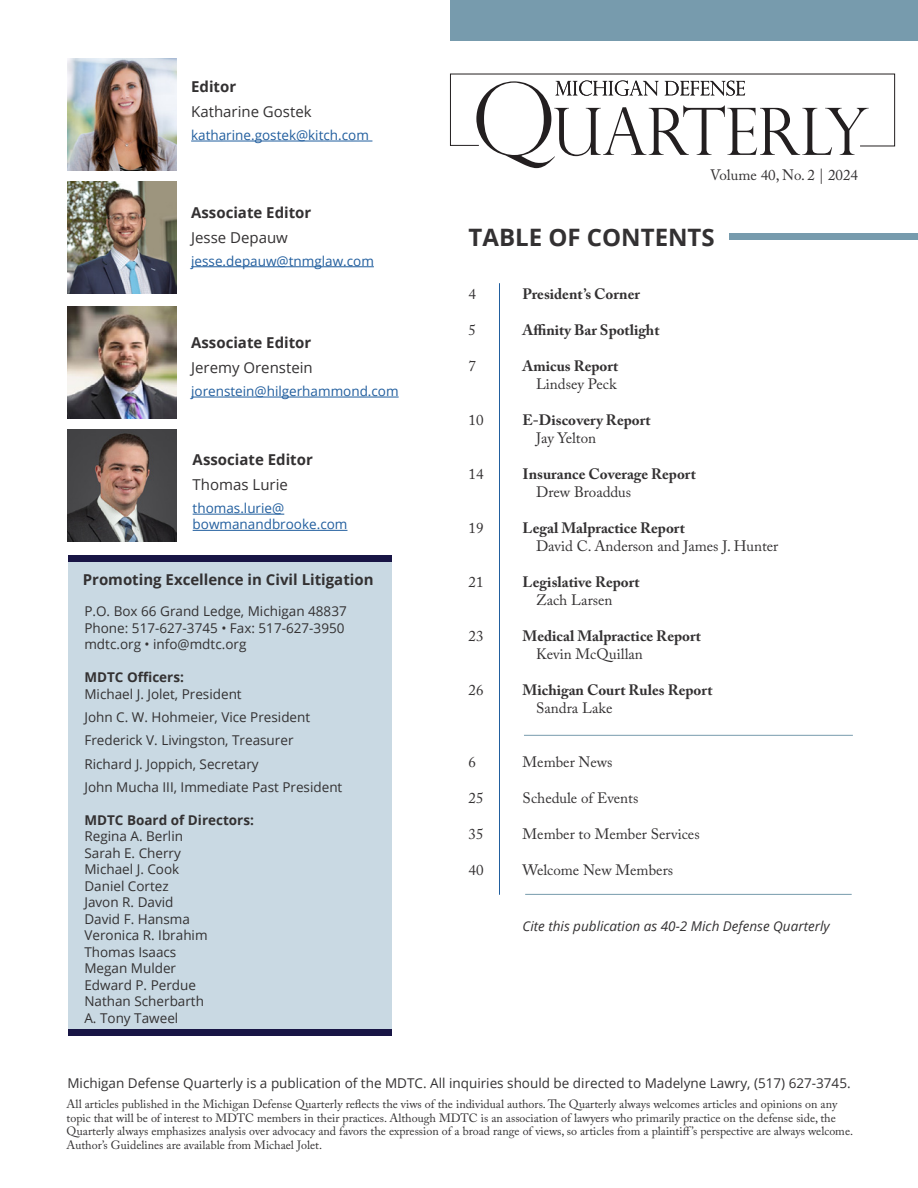
<style>
.page{position:relative;width:918px;height:1188px;background:#fff}
.page>*{position:absolute;margin:0;border:0;box-sizing:border-box;transform-origin:0 0}
.MDTC_ENDNOTES_TEXT_2024{font:700 24px "Open Sans";color:#333132}
.MDTC_ENDNOTES_TEXT_2024-2{font:15px "Adobe Caslon Pro";color:#333132}
.MDTC_ENDNOTES_TEXT_2024-3{font:700 15px "Adobe Caslon Pro";color:#333132}
.MDTC_ENDNOTES_TEXT_2024-4{font:700 15px "Open Sans";color:#333132}
.MDTC_ENDNOTES_TEXT_2024-5{font:15px "Open Sans";color:#333132}
.MDTC_ENDNOTES_TEXT_2024-6{font:13.5px/16.5px "Open Sans";color:#333132}
.t1{font:13.5px/16.2px "Open Sans";color:#215e9e}
.MDTC_ENDNOTES_TEXT_2024-7{font:italic 13.5px "Open Sans";color:#333132}
.MDTC_ENDNOTES_TEXT_2024-8{font:12px/13.5px "Adobe Caslon Pro";color:#333132}
.s1{font-weight:700}
</style>
<div class="page">
<img style="left:68px;top:58px;width:109px;height:113px">
<img style="left:68px;top:181px;width:109px;height:113px">
<img style="left:68px;top:306px;width:109px;height:112px">
<img style="left:68px;top:429px;width:109px;height:113px">
<hr style="left:191px;top:141px;width:181px;height:1px;background:#215e9e">
<hr style="left:191px;top:266px;width:183px;height:1px;background:#215e9e">
<hr style="left:193px;top:514px;width:91px;height:1px;background:#215e9e">
<hr style="left:193px;top:530px;width:154px;height:1px;background:#215e9e">
<hr style="left:191px;top:397px;width:208px;height:1px;background:#215e9e">
<div style="left:68px;top:559px;width:324px;height:470px;background:#c9d9e3"></div>
<div style="left:729px;top:233px;width:189px;height:7px;background:#779bad"></div>
<hr style="left:525px;top:894px;width:327px;height:1px;background:#779bad">
<svg style="left:450px;top:73px;width:446px;height:95px"></svg>
<div style="left:68px;top:555px;width:324px;height:7px;background:#181545"></div>
<div style="left:68px;top:1029px;width:324px;height:7px;background:#181545"></div>
<hr style="left:499px;top:283px;width:1px;height:612px;background:#215e9e">
<hr style="left:524px;top:735px;width:329px;height:1px;background:#779bad">
<div style="left:450px;top:0;width:468px;height:40px;background:#779bad"></div>
<p class="MDTC_ENDNOTES_TEXT_2024-4" style="left:191px;top:76px;width:47px">Editor</p>
<p class="MDTC_ENDNOTES_TEXT_2024-5" style="left:191px;top:101px;width:122px">Katharine Gostek</p>
<p class="t1" style="left:191px;top:127px;width:179px">katharine.gostek@kitch.com</p>
<p class="MDTC_ENDNOTES_TEXT_2024-4" style="left:191px;top:202px;width:122px">Associate Editor</p>
<p class="MDTC_ENDNOTES_TEXT_2024-5" style="left:191px;top:227px;width:98px">Jesse Depauw</p>
<p class="t1" style="left:191px;top:252px;width:184px">jesse.depauw@tnmglaw.com</p>
<p class="MDTC_ENDNOTES_TEXT_2024-4" style="left:191px;top:332px;width:122px">Associate Editor</p>
<p class="MDTC_ENDNOTES_TEXT_2024-5" style="left:191px;top:357px;width:123px">Jeremy Orenstein</p>
<p class="t1" style="left:191px;top:383px;width:209px">jorenstein@hilgerhammond.com</p>
<p class="MDTC_ENDNOTES_TEXT_2024-4" style="left:193px;top:449px;width:122px">Associate Editor</p>
<p class="MDTC_ENDNOTES_TEXT_2024-5" style="left:193px;top:474px;width:97px">Thomas Lurie</p>
<p class="t1" style="left:193px;top:500px;width:156px">thomas.lurie@ bowmanandbrooke.com</p>
<p class="MDTC_ENDNOTES_TEXT_2024-4" style="left:83px;top:569px;width:292px">Promoting Excellence in Civil Litigation</p>
<p class="MDTC_ENDNOTES_TEXT_2024-6" style="left:84px;top:603px;width:264px">P.O. Box 66 Grand Ledge, Michigan 48837<br>Phone: 517-627-3745 • Fax: 517-627-3950 mdtc.org • info@mdtc.org</p>
<p class="MDTC_ENDNOTES_TEXT_2024-6" style="left:84px;top:669px;width:159px"><span class="s1">MDTC Officers:<br></span>Michael J. Jolet, President</p>
<p class="MDTC_ENDNOTES_TEXT_2024-6" style="left:84px;top:709px;width:227px">John C. W. Hohmeier, Vice President</p>
<p class="MDTC_ENDNOTES_TEXT_2024-6" style="left:84px;top:732px;width:211px">Frederick V. Livingston, Treasurer</p>
<p class="MDTC_ENDNOTES_TEXT_2024-6" style="left:84px;top:755px;width:176px">Richard J. Joppich, Secretary</p>
<p class="MDTC_ENDNOTES_TEXT_2024-6" style="left:84px;top:778px;width:259px">John Mucha III, Immediate Past President</p>
<p class="MDTC_ENDNOTES_TEXT_2024-6" style="left:84px;top:811px;width:171px"><span class="s1">MDTC Board of Directors:<br></span>Regina A. Berlin<br>Sarah E. Cherry<br>Michael J. Cook<br>Daniel Cortez<br>Javon R. David<br>David F. Hansma<br>Veronica R. Ibrahim<br>Thomas Isaacs<br>Megan Mulder<br>Edward P. Perdue<br>Nathan Scherbarth<br>A. Tony Taweel</p>
<p class="MDTC_ENDNOTES_TEXT_2024-2" style="left:710px;top:166px;width:149px">Volume 40, No. 2 | 2024</p>
<p class="MDTC_ENDNOTES_TEXT_2024" style="left:469px;top:220px;width:248px">TABLE OF CONTENTS</p>
<p class="MDTC_ENDNOTES_TEXT_2024-2" style="left:469px;top:285px;width:9px">4</p>
<p class="MDTC_ENDNOTES_TEXT_2024-3" style="left:523px;top:285px;width:119px">President’s Corner</p>
<p class="MDTC_ENDNOTES_TEXT_2024-2" style="left:469px;top:321px;width:9px">5</p>
<p class="MDTC_ENDNOTES_TEXT_2024-3" style="left:523px;top:321px;width:138px">Affinity Bar Spotlight</p>
<p class="MDTC_ENDNOTES_TEXT_2024-2" style="left:469px;top:357px;width:9px">7</p>
<p class="MDTC_ENDNOTES_TEXT_2024-3" style="left:523px;top:357px;width:97px">Amicus Report</p>
<p class="MDTC_ENDNOTES_TEXT_2024-2" style="left:536px;top:375px;width:82px">Lindsey Peck</p>
<p class="MDTC_ENDNOTES_TEXT_2024-2" style="left:469px;top:411px;width:16px">10</p>
<p class="MDTC_ENDNOTES_TEXT_2024-3" style="left:523px;top:411px;width:130px">E-Discovery Report</p>
<p class="MDTC_ENDNOTES_TEXT_2024-2" style="left:536px;top:429px;width:61px">Jay Yelton</p>
<p class="MDTC_ENDNOTES_TEXT_2024-2" style="left:469px;top:465px;width:16px">14</p>
<p class="MDTC_ENDNOTES_TEXT_2024-3" style="left:523px;top:465px;width:175px">Insurance Coverage Report</p>
<p class="MDTC_ENDNOTES_TEXT_2024-2" style="left:536px;top:483px;width:97px">Drew Broaddus</p>
<p class="MDTC_ENDNOTES_TEXT_2024-2" style="left:469px;top:519px;width:16px">19</p>
<p class="MDTC_ENDNOTES_TEXT_2024-3" style="left:523px;top:519px;width:164px">Legal Malpractice Report</p>
<p class="MDTC_ENDNOTES_TEXT_2024-2" style="left:536px;top:537px;width:244px">David C. Anderson and James J. Hunter</p>
<p class="MDTC_ENDNOTES_TEXT_2024-2" style="left:469px;top:573px;width:16px">21</p>
<p class="MDTC_ENDNOTES_TEXT_2024-3" style="left:523px;top:573px;width:119px">Legislative Report</p>
<p class="MDTC_ENDNOTES_TEXT_2024-2" style="left:536px;top:591px;width:78px">Zach Larsen</p>
<p class="MDTC_ENDNOTES_TEXT_2024-2" style="left:469px;top:627px;width:16px">23</p>
<p class="MDTC_ENDNOTES_TEXT_2024-3" style="left:523px;top:627px;width:180px">Medical Malpractice Report</p>
<p class="MDTC_ENDNOTES_TEXT_2024-2" style="left:536px;top:645px;width:108px">Kevin McQuillan</p>
<p class="MDTC_ENDNOTES_TEXT_2024-2" style="left:469px;top:681px;width:16px">26</p>
<p class="MDTC_ENDNOTES_TEXT_2024-3" style="left:523px;top:681px;width:191px">Michigan Court Rules Report</p>
<p class="MDTC_ENDNOTES_TEXT_2024-2" style="left:536px;top:699px;width:78px">Sandra Lake</p>
<p class="MDTC_ENDNOTES_TEXT_2024-2" style="left:469px;top:753px;width:9px">6</p>
<p class="MDTC_ENDNOTES_TEXT_2024-2" style="left:523px;top:753px;width:92px">Member News</p>
<p class="MDTC_ENDNOTES_TEXT_2024-2" style="left:469px;top:789px;width:16px">25</p>
<p class="MDTC_ENDNOTES_TEXT_2024-2" style="left:523px;top:789px;width:117px">Schedule of Events</p>
<p class="MDTC_ENDNOTES_TEXT_2024-2" style="left:469px;top:825px;width:16px">35</p>
<p class="MDTC_ENDNOTES_TEXT_2024-2" style="left:523px;top:825px;width:179px">Member to Member Services</p>
<p class="MDTC_ENDNOTES_TEXT_2024-2" style="left:469px;top:861px;width:16px">40</p>
<p class="MDTC_ENDNOTES_TEXT_2024-2" style="left:523px;top:861px;width:152px">Welcome New Members</p>
<p class="MDTC_ENDNOTES_TEXT_2024-7" style="left:523px;top:917px;width:309px">Cite this publication as 40-2 Mich Defense Quarterly</p>
<p class="MDTC_ENDNOTES_TEXT_2024-6" style="left:67px;top:1075px;width:785px">Michigan Defense Quarterly is a publication of the MDTC. All inquiries should be directed to Madelyne Lawry, (517) 627-3745.</p>
<p class="MDTC_ENDNOTES_TEXT_2024-8" style="left:67px;top:1098px;width:788px">All articles published in the Michigan Defense Quarterly reflects the viws of the individual authors. The Quarterly always welcomes articles and opinions on any topic that will be of interest to MDTC members in their practices. Although MDTC is an association of lawyers who primarily practice on the defense side, the Quarterly always emphasizes analysis over advocacy and favors the expression of a broad range of views, so articles from a plaintiff’s perspective are always welcome.<br>Author’s Guidelines are available from Michael Jolet.</p>
</div>
